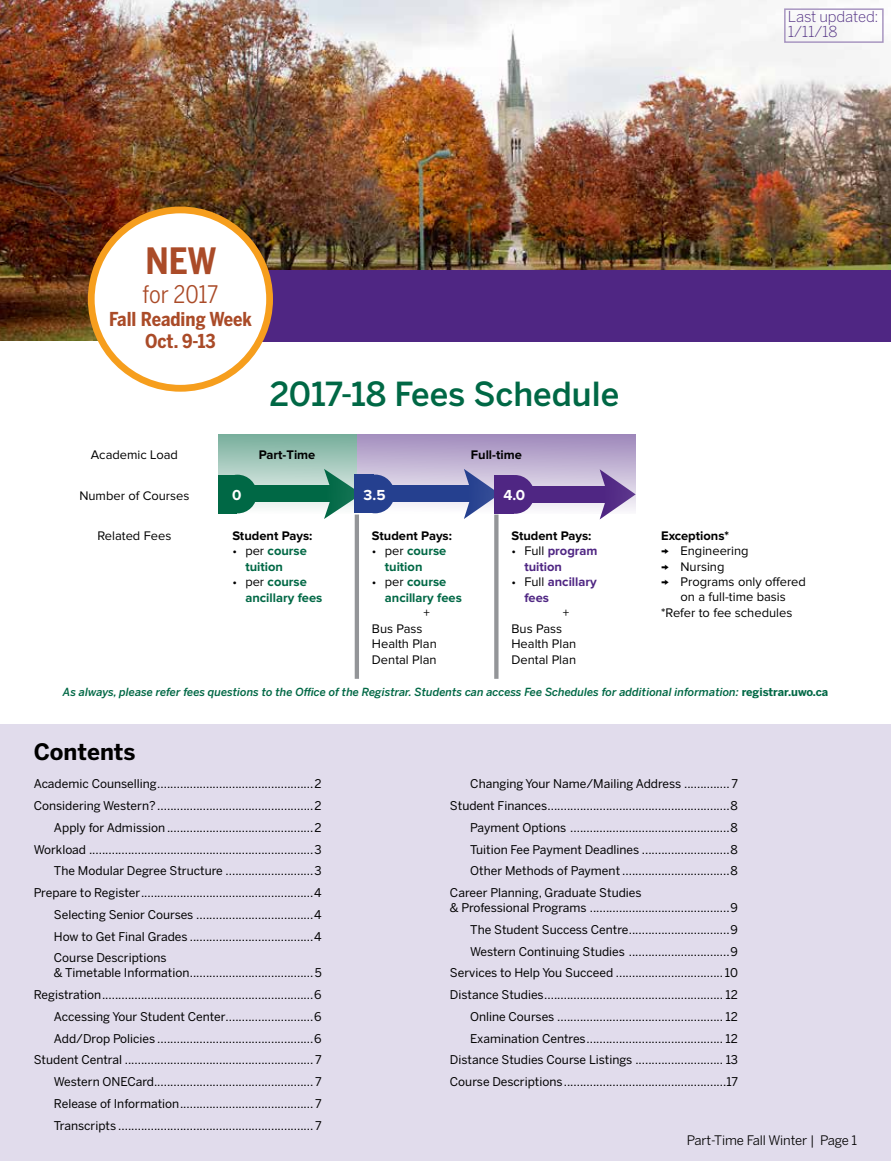
<style>
.page{position:relative;width:891px;height:1161px;background:#fff}
.page>*{position:absolute;margin:0;border:0;box-sizing:border-box;transform-origin:0 0}
.t1{font:700 36px "Benton Sans Cond";color:#aa4b28}
.t2{font:500 33px "Benton Sans";color:#006845}
.t3{font:24px "Benton Sans Cond";letter-spacing:-.005em;color:#aa4b28}
.t4{font:700 22.5px "Benton Sans";color:#000}
.t5{font:700 19.05px/22.8px "Benton Sans Cond";color:#aa4b28;text-align:center}
.t6{font:300 15px/15px "Benton Sans";letter-spacing:-.01em;color:#512f83}
.t7{font:700 15px "Proxima Nova";color:#fff}
.t8{font:13.05px "Benton Sans";letter-spacing:-.01em;color:#000}
.t9{font:12.9px/15.5px "Proxima Nova";color:#000}
.t10{font:700 12.9px/15.5px "Proxima Nova";color:#006845}
.t11{font:700 12.9px "Proxima Nova";color:#000}
.t12{font:700 12.9px/15.5px "Proxima Nova";color:#4f2683}
.t13{font:12px/21.8px "Benton Sans";color:#000;text-align:right}
.t14{font:italic 500 11.1px "Benton Sans";color:#006845}
.s1{font-weight:400;color:#000}
.s2{font-weight:700;font-style:normal}
</style>
<div class="page">
<div style="left:0;top:724px;width:891px;height:437px;background:#e1dcec"></div>
<img style="left:0;top:0;width:891px;height:341px">
<div style="left:163px;top:270px;width:728px;height:72px;background:#4f2683"></div>
<div style="left:91px;top:210px;width:179px;height:178px;background:#fff;border-radius:50%"></div>
<div style="left:88px;top:207px;width:185px;height:185px;border:7px solid #f69e1d;border-radius:50%"></div>
<svg style="left:218px;top:434px;width:139px;height:79px;background:#a4c8bc"></svg>
<svg style="left:357px;top:434px;width:279px;height:79px;background:#c0b2d2"></svg>
<hr style="left:355px;top:515px;width:4px;height:164px;background:#939598">
<div style="left:494px;top:515px;width:5px;height:164px;background:#939598"></div>
<div style="left:234px;top:486px;width:108px;height:16px;background:#006845"></div>
<svg style="left:324px;top:469px;width:38px;height:50px"></svg>
<div style="left:218px;top:475px;width:18px;height:38px;background:#006845"></div>
<div style="left:355px;top:475px;width:19px;height:38px;background:#25408f"></div>
<div style="left:377px;top:486px;width:104px;height:16px;background:#25408f"></div>
<svg style="left:464px;top:469px;width:36px;height:50px"></svg>
<div style="left:513px;top:486px;width:104px;height:17px;background:#4f2683"></div>
<svg style="left:600px;top:469px;width:36px;height:50px"></svg>
<div style="left:218px;top:475px;width:39px;height:38px;background:#006845;border-radius:50%"></div>
<div style="left:494px;top:475px;width:20px;height:39px;background:#4f2683"></div>
<div style="left:356px;top:475px;width:39px;height:38px;background:#25408f;border-radius:50%"></div>
<div style="left:496px;top:475px;width:38px;height:39px;background:#4f2683;border-radius:50%"></div>
<div style="left:784px;top:8px;width:100px;height:35px;border:2px solid #a896c1"></div>
<p class="t6" style="left:788px;top:9px;width:92px">Last updated:<br>1/11/18</p>
<h1 class="t1" style="left:145px;top:240px;width:73px">NEW</h1>
<h3 class="t3" style="left:143px;top:280px;width:77px">for 2017</h3>
<h3 class="t5" style="left:109px;top:307px;width:145px">Fall Reading Week<br>Oct. 9-13</h3>
<h2 class="t2" style="left:269px;top:375px;width:351px">2017-18 Fees Schedule</h2>
<p class="t9" style="left:91px;top:448px;width:89px">Academic Load</p>
<p class="t11" style="left:259px;top:449px;width:58px">Part-Time</p>
<p class="t11" style="left:471px;top:449px;width:53px">Full-time</p>
<p class="t9" style="left:79px;top:488px;width:112px">Number of Courses</p>
<p class="t9" style="left:97px;top:528px;width:75px">Related Fees</p>
<p class="t11" style="left:232px;top:530px;width:82px">Student Pays:</p>
<p class="t10" style="left:245px;top:544px;width:63px;text-indent:-13px"><span class="s1">• per</span> course tuition</p>
<p class="t10" style="left:245px;top:575px;width:78px;text-indent:-13px"><span class="s1">• per</span> course ancillary fees</p>
<p class="t7" style="left:232px;top:488px;width:11px">0</p>
<p class="t7" style="left:364px;top:488px;width:23px">3.5</p>
<p class="t7" style="left:503px;top:488px;width:23px">4.0</p>
<p class="t11" style="left:511px;top:530px;width:82px">Student Pays:</p>
<p class="t12" style="left:524px;top:544px;width:75px;text-indent:-13px"><span class="s1">• Full</span> program tuition</p>
<p class="t12" style="left:524px;top:575px;width:74px;text-indent:-13px"><span class="s1">• Full</span> ancillary fees</p>
<p class="t9" style="left:563px;top:606px;width:8px">+</p>
<p class="t9" style="left:511px;top:621px;width:66px">Bus Pass<br>Health Plan<br>Dental Plan</p>
<p class="t11" style="left:372px;top:530px;width:82px">Student Pays:</p>
<p class="t10" style="left:385px;top:544px;width:63px;text-indent:-13px"><span class="s1">• per</span> course tuition</p>
<p class="t10" style="left:385px;top:575px;width:78px;text-indent:-13px"><span class="s1">• per</span> course ancillary fees</p>
<p class="t9" style="left:423px;top:606px;width:8px">+</p>
<p class="t9" style="left:372px;top:621px;width:66px">Bus Pass<br>Health Plan<br>Dental Plan</p>
<p class="t11" style="left:661px;top:529px;width:69px">Exceptions*</p>
<p class="t9" style="left:661px;top:544px;width:89px">→ Engineering</p>
<p class="t9" style="left:661px;top:559px;width:65px">→ Nursing</p>
<p class="t9" style="left:661px;top:575px;width:146px">→ Programs only offered</p>
<p class="t9" style="left:681px;top:590px;width:107px">on a full-time basis</p>
<p class="t9" style="left:661px;top:606px;width:133px">*Refer to fee schedules</p>
<p class="t14" style="left:63px;top:686px;width:767px">As always, please refer fees questions to the Office of the Registrar. Students can access Fee Schedules for additional information: <span class="s2">registrar.uwo.ca</span></p>
<h3 class="t4" style="left:34px;top:738px;width:103px">Contents</h3>
<p class="t13" style="left:34px;top:773px;width:289px">Academic Counselling................................................2</p>
<p class="t13" style="left:34px;top:795px;width:289px">Considering Western? ................................................2</p>
<p class="t13" style="left:54px;top:817px;width:269px">Apply for Admission .............................................2</p>
<p class="t13" style="left:34px;top:838px;width:289px">Workload .....................................................................3</p>
<p class="t13" style="left:54px;top:860px;width:269px">The Modular Degree Structure ...........................3</p>
<p class="t13" style="left:34px;top:882px;width:289px">Prepare to Register.....................................................4</p>
<p class="t13" style="left:54px;top:904px;width:269px">Selecting Senior Courses ....................................4</p>
<p class="t13" style="left:54px;top:925px;width:269px">How to Get Final Grades ......................................4</p>
<p class="t13" style="left:54px;top:947px;width:114px">Course Descriptions</p>
<p class="t13" style="left:34px;top:962px;width:289px">&amp; Timetable Information......................................5<br>Registration.................................................................6<br>Accessing Your Student Center...........................6<br>Add/Drop Policies ................................................6<br>Student Central .......................................................... 7<br>Western ONECard................................................. 7<br>Release of Information......................................... 7<br>Transcripts ............................................................ 7</p>
<p class="t13" style="left:470px;top:773px;width:269px">Changing Your Name/Mailing Address .............. 7</p>
<p class="t13" style="left:450px;top:795px;width:289px">Student Finances........................................................8</p>
<p class="t13" style="left:470px;top:816px;width:269px">Payment Options .................................................8</p>
<p class="t13" style="left:470px;top:838px;width:269px">Tuition Fee Payment Deadlines ...........................8</p>
<p class="t13" style="left:470px;top:860px;width:269px">Other Methods of Payment .................................8</p>
<p class="t13" style="left:450px;top:882px;width:193px">Career Planning, Graduate Studies</p>
<p class="t13" style="left:450px;top:897px;width:289px">&amp; Professional Programs ...........................................9<br>The Student Success Centre...............................9<br>Western Continuing Studies ...............................9<br>Services to Help You Succeed ................................. 10<br>Distance Studies....................................................... 12<br>Online Courses ................................................... 12<br>Examination Centres.......................................... 12<br>Distance Studies Course Listings ........................... 13<br>Course Descriptions..................................................17</p>
<p class="t8" style="left:687px;top:1132px;width:172px">Part-Time Fall Winter | Page 1</p>
</div>
